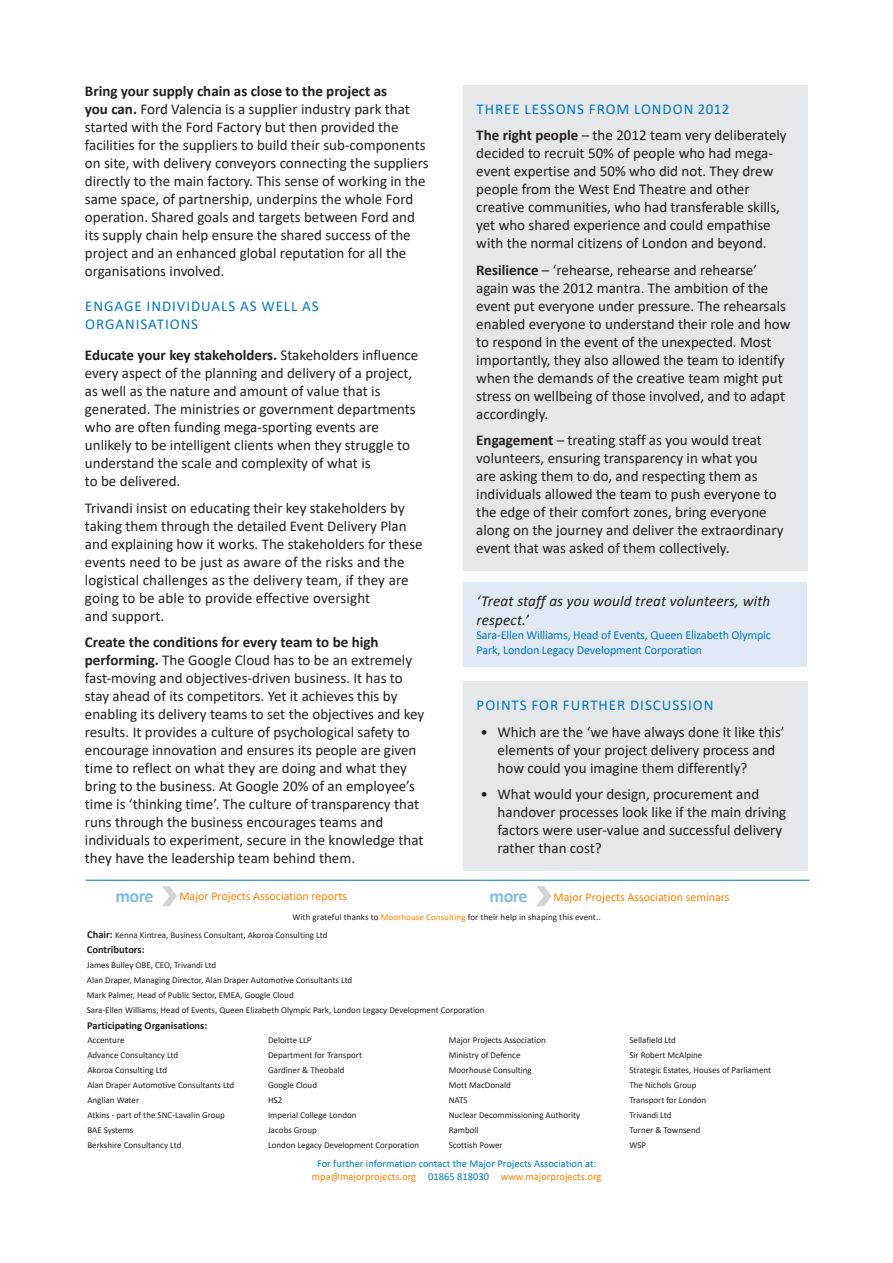
<style>
.page{position:relative;width:893px;height:1263px;background:#fff}
.page>*{position:absolute;margin:0;border:0;box-sizing:border-box;transform-origin:0 0}
.t1{font:700 18px "Calibri";letter-spacing:-.03em;color:#80bce0}
.t2{font:italic 15.15px/18.1px "Calibri";letter-spacing:.01em;color:#231f20}
.t3{font:15px/18px "Calibri";color:#231f20}
.t4{font:15px/18px "Calibri";letter-spacing:.065em;color:#0079c1}
.t5{font:12.15px/14.5px "Calibri";letter-spacing:-.01em;color:#0079c1}
.t6{font:12px "Calibri";color:#ff8100}
.t7{font:10.5px/12.6px "Calibri";color:#0079c1;text-align:center}
.t8{font:700 10.5px "Calibri";color:#231f20}
.t9{font:9px/15px "Calibri";color:#231f20}
.s1{font-weight:700}
.s2{color:#0079c1}
.s3{color:#ff8100}
.s4{font-weight:700;font-size:10.5px}
</style>
<div class="page">
<div style="left:464px;top:85px;width:344px;height:486px;background:#e6e7e9"></div>
<div style="left:464px;top:582px;width:343px;height:84px;background:#e1eaf4"></div>
<div style="left:464px;top:681px;width:344px;height:189px;background:#e6e7e9"></div>
<svg style="left:536px;top:886px;width:15px;height:20px"></svg>
<svg style="left:162px;top:886px;width:15px;height:20px"></svg>
<hr style="left:86px;top:880px;width:723px;height:1px;background:#0072b2">
<p class="t3" style="left:85px;top:82px;width:345px"><span class="s1">Bring your supply chain as close to the project as<br>you can.</span> Ford Valencia is a supplier industry park that started with the Ford Factory but then provided the facilities for the suppliers to build their sub-components on site, with delivery conveyors connecting the suppliers directly to the main factory. This sense of working in the same space, of partnership, underpins the whole Ford operation. Shared goals and targets between Ford and its supply chain help ensure the shared success of the project and an enhanced global reputation for all the organisations involved.</p>
<p class="t4" style="left:85px;top:297px;width:235px">ENGAGE INDIVIDUALS AS WELL AS<br>ORGANISATIONS</p>
<p class="t3" style="left:85px;top:346px;width:335px"><span class="s1">Educate your key stakeholders.</span> Stakeholders influence every aspect of the planning and delivery of a project, as well as the nature and amount of value that is generated. The ministries or government departments who are often funding mega-sporting events are unlikely to be intelligent clients when they struggle to understand the scale and complexity of what is<br>to be delivered.</p>
<p class="t3" style="left:85px;top:498px;width:339px">Trivandi insist on educating their key stakeholders by taking them through the detailed Event Delivery Plan and explaining how it works. The stakeholders for these events need to be just as aware of the risks and the logistical challenges as the delivery team, if they are going to be able to provide effective oversight<br>and support.</p>
<p class="t3" style="left:85px;top:633px;width:341px"><span class="s1">Create the conditions for every team to be high performing.</span> The Google Cloud has to be an extremely fast-moving and objectives-driven business. It has to stay ahead of its competitors. Yet it achieves this by enabling its delivery teams to set the objectives and key results. It provides a culture of psychological safety to encourage innovation and ensures its people are given time to reflect on what they are doing and what they bring to the business. At Google 20% of an employee’s time is ‘thinking time’. The culture of transparency that runs through the business encourages teams and individuals to experiment, secure in the knowledge that they have the leadership team behind them.</p>
<p class="t3" style="left:476px;top:95px;width:312px;line-height:26.5px"><span class="s2">THREE LESSONS FROM LONDON 2012<br></span><span class="s1">The right people</span> – the 2012 team very deliberately</p>
<p class="t3" style="left:476px;top:144px;width:305px">decided to recruit 50% of people who had mega&shy;event expertise and 50% who did not. They drew people from the West End Theatre and other creative communities, who had transferable skills, yet who shared experience and could empathise with the normal citizens of London and beyond.</p>
<p class="t3" style="left:476px;top:260px;width:316px"><span class="s1">Resilience</span> – ‘rehearse, rehearse and rehearse’ again was the 2012 mantra. The ambition of the event put everyone under pressure. The rehearsals enabled everyone to understand their role and how to respond in the event of the unexpected. Most importantly, they also allowed the team to identify when the demands of the creative team might put stress on wellbeing of those involved, and to adapt accordingly.</p>
<p class="t3" style="left:476px;top:431px;width:309px"><span class="s1">Engagement</span> – treating staff as you would treat volunteers, ensuring transparency in what you<br>are asking them to do, and respecting them as individuals allowed the team to push everyone to the edge of their comfort zones, bring everyone along on the journey and deliver the extraordinary event that was asked of them collectively.</p>
<p class="t2" style="left:476px;top:592px;width:295px">‘Treat staff as you would treat volunteers, with respect.’</p>
<p class="t5" style="left:476px;top:627px;width:296px">Sara-Ellen Williams, Head of Events, Queen Elizabeth Olympic<br>Park, London Legacy Development Corporation</p>
<p class="t4" style="left:477px;top:696px;width:238px">POINTS FOR FURTHER DISCUSSION</p>
<p class="t3" style="left:498px;top:722px;width:289px;text-indent:-17px">• Which are the ‘we have always done it like this’ elements of your project delivery process and how could you imagine them differently?</p>
<p class="t3" style="left:498px;top:785px;width:290px;text-indent:-17px">• What would your design, procurement and handover processes look like if the main driving factors were user-value and successful delivery rather than cost?</p>
<p class="t1" style="left:116px;top:883px;width:39px">more</p>
<p class="t6" style="left:179px;top:888px;width:169px">Major Projects Association reports</p>
<p class="t1" style="left:490px;top:883px;width:39px">more</p>
<p class="t6" style="left:554px;top:888px;width:177px">Major Projects Association seminars</p>
<p class="t9" style="left:292px;top:909px;width:310px">With grateful thanks to <span class="s3">Moorhouse Consulting</span> for their help in shaping this event..</p>
<p class="t9" style="left:87px;top:927px;width:242px"><span class="s4">Chair:</span> Kenna Kintrea, Business Consultant, Akoroa Consulting Ltd</p>
<p class="t8" style="left:87px;top:942px;width:59px">Contributors:</p>
<p class="t9" style="left:87px;top:957px;width:399px">James Bulley OBE, CEO, Trivandi Ltd<br>Alan Draper, Managing Director, Alan Draper Automotive Consultants Ltd<br>Mark Palmer, Head of Public Sector, EMEA, Google Cloud<br>Sara-Ellen Williams, Head of Events, Queen Elizabeth Olympic Park, London Legacy Development Corporation</p>
<p class="t8" style="left:87px;top:1018px;width:122px">Participating Organisations:</p>
<p class="t9" style="left:87px;top:1032px;width:148px">Accenture<br>Advance Consultancy Ltd<br>Akoroa Consulting Ltd<br>Alan Draper Automotive Consultants Ltd<br>Anglian Water<br>Atkins - part of the SNC-Lavalin Group<br>BAE Systems<br>Berkshire Consultancy Ltd</p>
<p class="t9" style="left:268px;top:1032px;width:153px">Deloitte LLP<br>Department for Transport<br>Gardiner &amp; Theobald<br>Google Cloud<br>HS2<br>Imperial College London<br>Jacobs Group<br>London Legacy Development Corporation</p>
<p class="t9" style="left:449px;top:1032px;width:133px">Major Projects Association<br>Ministry of Defence<br>Moorhouse Consulting<br>Mott MacDonald<br>NATS<br>Nuclear Decommissioning Authority<br>Ramboll<br>Scottish Power</p>
<p class="t9" style="left:629px;top:1032px;width:143px">Sellafield Ltd<br>Sir Robert McAlpine<br>Strategic Estates, Houses of Parliament<br>The Nichols Group<br>Transport for London<br>Trivandi Ltd<br>Turner &amp; Townsend<br>WSP</p>
<p class="t7" style="left:312px;top:1157px;width:291px">For further information contact the Major Projects Association at: <span class="s3">mpa@majorprojects.org</span> 01865 818030 <span class="s3">www.majorprojects.org</span></p>
</div>
